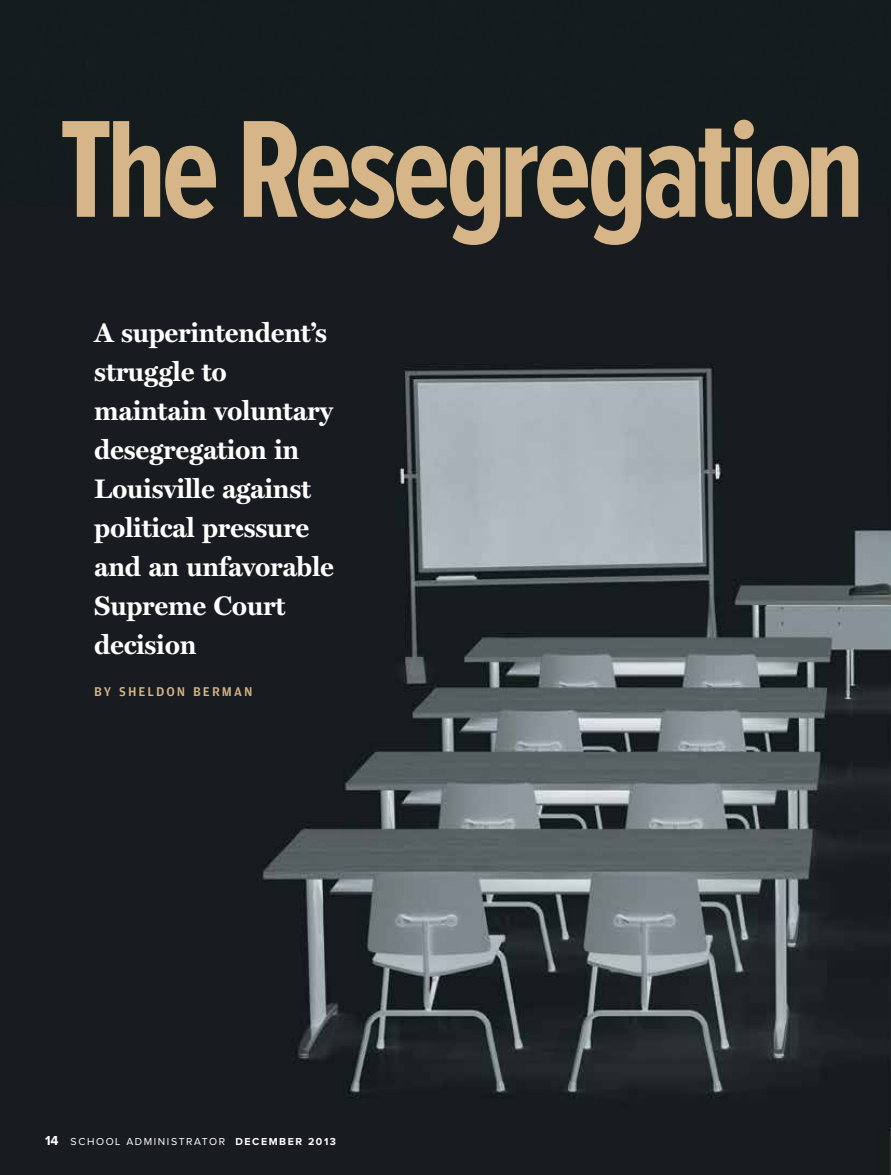
<style>
.page{position:relative;width:891px;height:1175px;background:#fff}
.page>*{position:absolute;margin:0;border:0;box-sizing:border-box;transform-origin:0 0}
.t1{font:700 143.4px "Proxima Nova Ex Cn";letter-spacing:-.04em;color:#d6b588}
.t2{font:700 27px/39px "Miller Text";letter-spacing:-.01em;color:#fff}
.t3{font:500 13.5px "Amplitude";letter-spacing:.15em;color:#d6b588}
.t4{font:10.5px "Proxima Nova";letter-spacing:.145em;color:#fff}
.t5{font:700 10.5px "Proxima Nova";letter-spacing:.15em;color:#fff}
.s1{font-weight:700;font-size:13.5px}
</style>
<div class="page">
<img style="left:0;top:207px;width:891px;height:967px">
<div style="left:0;top:0;width:891px;height:207px;background:#151c1d"></div>
<h1 class="t1" style="left:60px;top:90px;width:807px">The Resegregation</h1>
<p class="t2" style="left:94px;top:314px;width:241px">A superintendent’s struggle to maintain voluntary desegregation in<br>Louisville against political pressure and an unfavorable<br>Supreme Court decision</p>
<p class="t3" style="left:94px;top:684px;width:160px">BY SHELDON BERMAN</p>
<p class="t4" style="left:45px;top:1136px;width:43px"><span class="s1">14</span> SCHOOL</p>
<p class="t4" style="left:126px;top:1136px;width:17px">ADMINI</p>
<p class="t4" style="left:171px;top:1136px;width:40px">STRATOR</p>
<p class="t5" style="left:235px;top:1136px;width:10px">DECEM</p>
<p class="t5" style="left:279px;top:1136px;width:17px">BER</p>
<p class="t5" style="left:308px;top:1136px;width:30px">2013</p>
</div>
